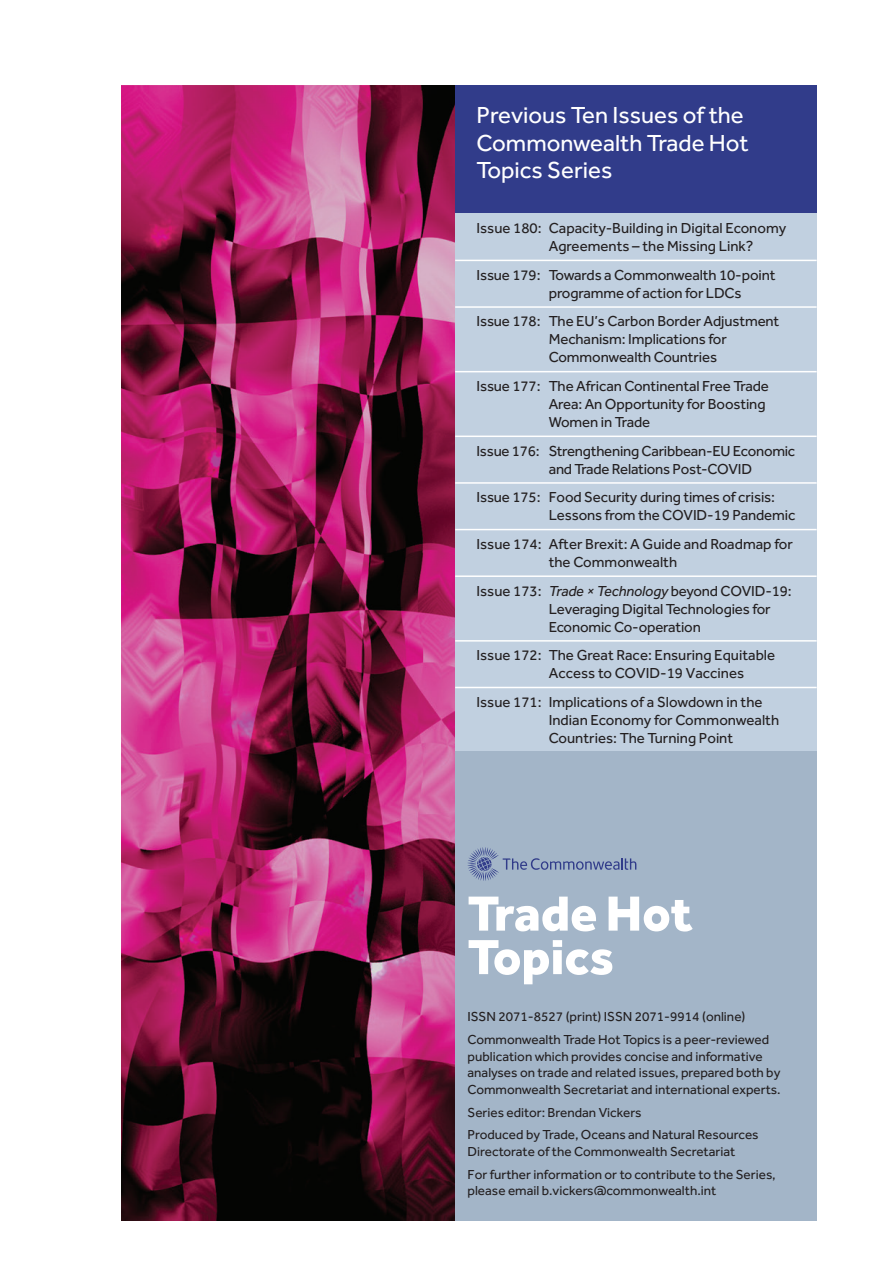
<style>
.page{position:relative;width:893px;height:1263px;background:#fff}
.page>*{position:absolute;margin:0;border:0;box-sizing:border-box;transform-origin:0 0}
.t1{font:800 51px/43.5px "Effra";color:#fff}
.t2{font:24px/27px "Effra";color:#fff}
.t3{font:15px/18px "Effra";letter-spacing:-.01em;color:#231f20}
.t4{font:13.5px/23px "Effra";color:#231f20}
.s1{font-style:italic}
</style>
<div class="page">
<img style="left:122px;top:85px;width:333px;height:1135px">
<div style="left:455px;top:85px;width:362px;height:128px;background:#313c8a"></div>
<div style="left:455px;top:213px;width:362px;height:1007px;background:#c1d0e0"></div>
<hr style="left:455px;top:260px;width:362px;height:1px;background:#fff">
<hr style="left:455px;top:306px;width:362px;height:2px;background:#fff">
<hr style="left:455px;top:371px;width:362px;height:1px;background:#fff">
<hr style="left:455px;top:436px;width:362px;height:1px;background:#fff">
<hr style="left:455px;top:482px;width:362px;height:2px;background:#fff">
<hr style="left:455px;top:529px;width:362px;height:1px;background:#fff">
<hr style="left:455px;top:575px;width:362px;height:2px;background:#fff">
<hr style="left:455px;top:640px;width:362px;height:2px;background:#fff">
<hr style="left:455px;top:687px;width:362px;height:1px;background:#fff">
<hr style="left:455px;top:751px;width:362px;height:2px;background:#fff">
<div style="left:455px;top:751px;width:361px;height:469px;background:#a3b5c8"></div>
<svg style="left:468px;top:847px;width:168px;height:34px"></svg>
<h2 class="t2" style="left:476px;top:102px;width:274px">Previous Ten Issues of the<br>Commonwealth Trade Hot<br>Topics Series</h2>
<p class="t3" style="left:549px;top:219px;width:239px;text-indent:-72px">Issue 180: Capacity-Building in Digital Economy<br>Agreements – the Missing Link?</p>
<p class="t3" style="left:549px;top:266px;width:228px;text-indent:-72px">Issue 179: Towards a Commonwealth 10-point programme of action for LDCs</p>
<p class="t3" style="left:549px;top:312px;width:232px;text-indent:-72px">Issue 178: The EU’s Carbon Border Adjustment<br>Mechanism: Implications for<br>Commonwealth Countries</p>
<p class="t3" style="left:549px;top:377px;width:222px;text-indent:-72px">Issue 177: The African Continental Free Trade<br>Area: An Opportunity for Boosting<br>Women in Trade</p>
<p class="t3" style="left:549px;top:441px;width:248px;text-indent:-72px">Issue 176: Strengthening Caribbean-EU Economic and Trade Relations Post-COVID</p>
<p class="t3" style="left:549px;top:488px;width:248px;text-indent:-72px">Issue 175: Food Security during times of crisis:<br>Lessons from the COVID-19 Pandemic</p>
<p class="t3" style="left:549px;top:535px;width:246px;text-indent:-72px">Issue 174: After Brexit: A Guide and Roadmap for the Commonwealth</p>
<p class="t3" style="left:549px;top:581px;width:244px;text-indent:-72px">Issue 173: <span class="s1">Trade × Technology</span> beyond COVID-19:<br>Leveraging Digital Technologies for<br>Economic Co-operation</p>
<p class="t3" style="left:549px;top:646px;width:228px;text-indent:-72px">Issue 172: The Great Race: Ensuring Equitable<br>Access to COVID-19 Vaccines</p>
<p class="t3" style="left:549px;top:693px;width:232px;text-indent:-72px">Issue 171: Implications of a Slowdown in the<br>Indian Economy for Commonwealth<br>Countries: The Turning Point</p>
<h1 class="t1" style="left:468px;top:890px;width:227px">Trade Hot<br>Topics</h1>
<p class="t4" style="left:468px;top:1005px;width:303px">ISSN 2071-8527 (print) ISSN 2071-9914 (online)<br>Commonwealth Trade Hot Topics is a peer-reviewed</p>
<p class="t4" style="left:468px;top:1048px;width:315px;line-height:16.5px">publication which provides concise and informative analyses on trade and related issues, prepared both by<br>Commonwealth Secretariat and international experts.</p>
<p class="t4" style="left:468px;top:1100px;width:293px">Series editor: Brendan Vickers<br>Produced by Trade, Oceans and Natural Resources</p>
<p class="t4" style="left:468px;top:1140px;width:309px">Directorate of the Commonwealth Secretariat<br>For further information or to contribute to the Series,</p>
<p class="t4" style="left:468px;top:1179px;width:250px">please email b.vickers@commonwealth.int</p>
</div>
